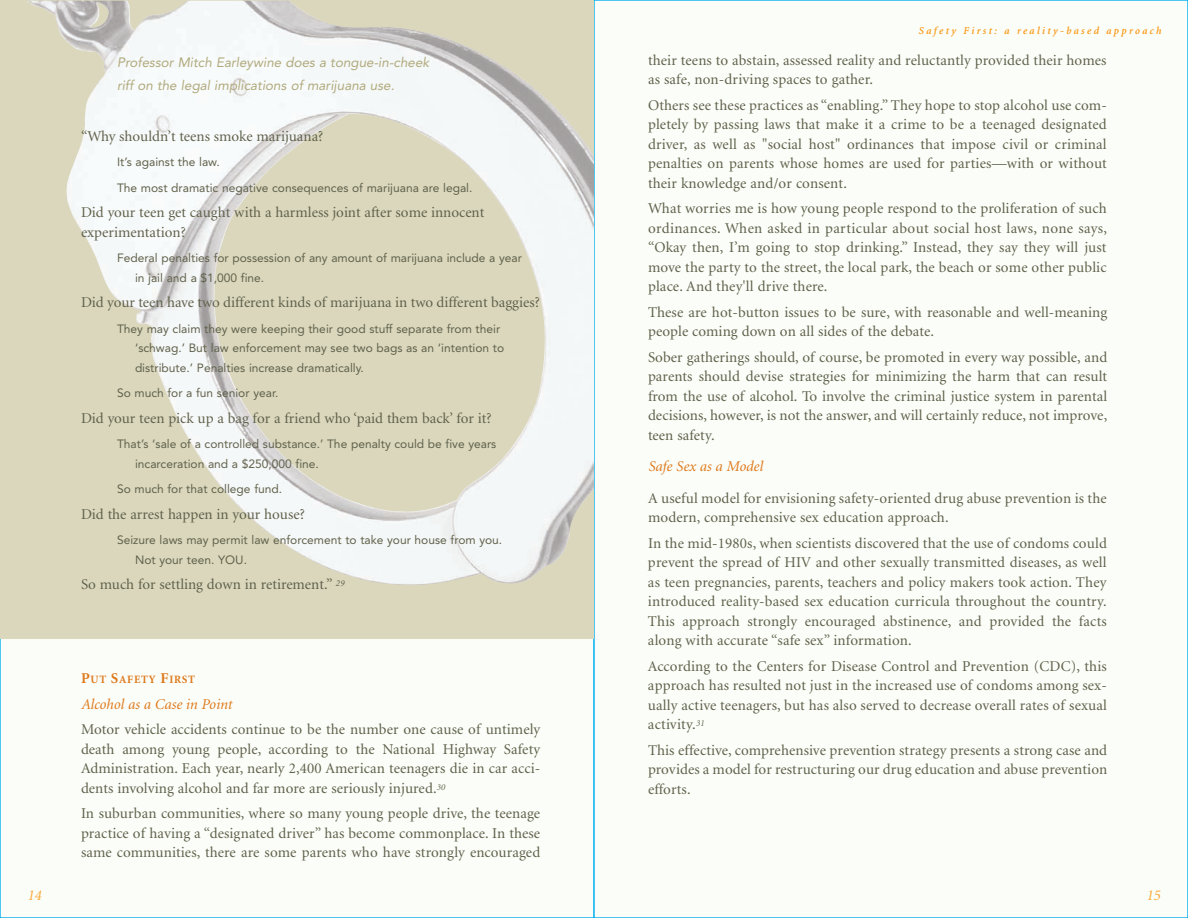
<style>
.page{position:relative;width:1188px;height:918px;background:#fff}
.page>*{position:absolute;margin:0;border:0;box-sizing:border-box;transform-origin:0 0}
.t1{font:15px/19.5px "Minion";letter-spacing:.005em;color:#60614b;text-align:justify}
.t2{font:italic 15px "Minion";color:#de791b}
.t3{font:italic 15px "Minion";color:#faa633}
.t4{font:italic 13.5px/22.5px "Avenir";color:#b1aa7d}
.t5{font:12px/19.5px "Avenir";color:#60614b}
.t6{font:700 11.25px "Minion";letter-spacing:.065em;color:#de791b}
.t7{font:italic 10.5px "Minion";letter-spacing:.235em;color:#faa633}
.s1{font-size:15px}
</style>
<div class="page">
<div style="left:0;top:0;width:594px;height:918px;background:#fbfdf8"></div>
<div style="left:594px;top:0;width:594px;height:918px;background:#fbfdf8"></div>
<div style="left:0;top:1px;width:594px;height:638px;background:#dad7bd"></div>
<img style="left:27px;top:1px;width:567px;height:584px">
<p class="t4" style="left:117px;top:52px;width:314px">Professor Mitch Earleywine does a tongue-in-cheek riff on the legal implications of marijuana use.</p>
<p class="t1" style="left:81px;top:127px;width:244px">“Why shouldn’t teens smoke marijuana?</p>
<p class="t5" style="left:117px;top:150px;width:357px;line-height:25.5px">It’s against the law.<br>The most dramatic negative consequences of marijuana are legal.</p>
<p class="t1" style="left:81px;top:204px;width:405px">Did your teen get caught with a harmless joint after some innocent experimentation?</p>
<p class="t5" style="left:135px;top:249px;width:389px;text-indent:-18px">Federal penalties for possession of any amount of marijuana include a year in jail and a $1,000 fine.</p>
<p class="t1" style="left:81px;top:294px;width:461px">Did your teen have two different kinds of marijuana in two different baggies?</p>
<p class="t5" style="left:135px;top:320px;width:371px;text-indent:-18px">They may claim they were keeping their good stuff separate from their ‘schwag.’ But law enforcement may see two bags as an ‘intention to distribute.’ Penalties increase dramatically.</p>
<p class="t5" style="left:117px;top:384px;width:163px">So much for a fun senior year.</p>
<p class="t1" style="left:81px;top:409px;width:412px">Did your teen pick up a bag for a friend who ‘paid them back’ for it?</p>
<p class="t5" style="left:135px;top:435px;width:363px;text-indent:-18px">That’s ‘sale of a controlled substance.’ The penalty could be five years incarceration and a $250,000 fine.</p>
<p class="t5" style="left:117px;top:480px;width:167px">So much for that college fund.</p>
<p class="t1" style="left:81px;top:505px;width:225px">Did the arrest happen in your house?</p>
<p class="t5" style="left:135px;top:531px;width:369px;text-indent:-18px">Seizure laws may permit law enforcement to take your house from you.<br>Not your teen. YOU.</p>
<p class="t1" style="left:81px;top:576px;width:265px">So much for settling down in retirement.” <sup>29</sup></p>
<p class="t6" style="left:81px;top:675px;width:116px"><span class="s1">P</span>UT <span class="s1">S</span>AFETY <span class="s1">F</span>IRST</p>
<p class="t2" style="left:81px;top:698px;width:153px">Alcohol as a Case in Point</p>
<p class="t1" style="left:81px;top:721px;width:461px">Motor vehicle accidents continue to be the number one cause of untimely death among young people, according to the National Highway Safety Administration. Each year, nearly 2,400 American teenagers die in car acci&shy;dents involving alcohol and far more are seriously injured.<sup>30</sup></p>
<p class="t1" style="left:81px;top:805px;width:461px">In suburban communities, where so many young people drive, the teenage practice of having a “designated driver” has become commonplace. In these same communities, there are some parents who have strongly encouraged</p>
<p class="t7" style="left:919px;top:27px;width:244px">Safety First: a reality-based approach</p>
<p class="t1" style="left:648px;top:51px;width:460px">their teens to abstain, assessed reality and reluctantly provided their homes as safe, non-driving spaces to gather.</p>
<p class="t1" style="left:648px;top:96px;width:460px">Others see these practices as “enabling.” They hope to stop alcohol use com&shy;pletely by passing laws that make it a crime to be a teenaged designated driver, as well as "social host" ordinances that impose civil or criminal penalties on parents whose homes are used for parties—with or without their knowledge and/or consent.</p>
<p class="t1" style="left:648px;top:200px;width:461px">What worries me is how young people respond to the proliferation of such ordinances. When asked in particular about social host laws, none says, “Okay then, I’m going to stop drinking.” Instead, they say they will just move the party to the street, the local park, the beach or some other public place. And they'll drive there.</p>
<p class="t1" style="left:648px;top:303px;width:461px">These are hot-button issues to be sure, with reasonable and well-meaning people coming down on all sides of the debate.</p>
<p class="t1" style="left:648px;top:348px;width:461px">Sober gatherings should, of course, be promoted in every way possible, and parents should devise strategies for minimizing the harm that can result from the use of alcohol. To involve the criminal justice system in parental decisions, however, is not the answer, and will certainly reduce, not improve, teen safety.</p>
<p class="t2" style="left:648px;top:460px;width:116px">Safe Sex as a Model</p>
<p class="t1" style="left:648px;top:489px;width:460px">A useful model for envisioning safety-oriented drug abuse prevention is the modern, comprehensive sex education approach.</p>
<p class="t1" style="left:648px;top:534px;width:460px">In the mid-1980s, when scientists discovered that the use of condoms could prevent the spread of HIV and other sexually transmitted diseases, as well as teen pregnancies, parents, teachers and policy makers took action. They introduced reality-based sex education curricula throughout the country.<br>This approach strongly encouraged abstinence, and provided the facts along with accurate “safe sex” information.</p>
<p class="t1" style="left:648px;top:657px;width:460px">According to the Centers for Disease Control and Prevention (CDC), this approach has resulted not just in the increased use of condoms among sex&shy;ually active teenagers, but has also served to decrease overall rates of sexual activity.<sup>31</sup></p>
<p class="t1" style="left:648px;top:741px;width:461px">This effective, comprehensive prevention strategy presents a strong case and provides a model for restructuring our drug education and abuse prevention efforts.</p>
<p class="t3" style="left:27px;top:889px;width:16px">14</p>
<p class="t3" style="left:1146px;top:889px;width:16px">15</p>
</div>
